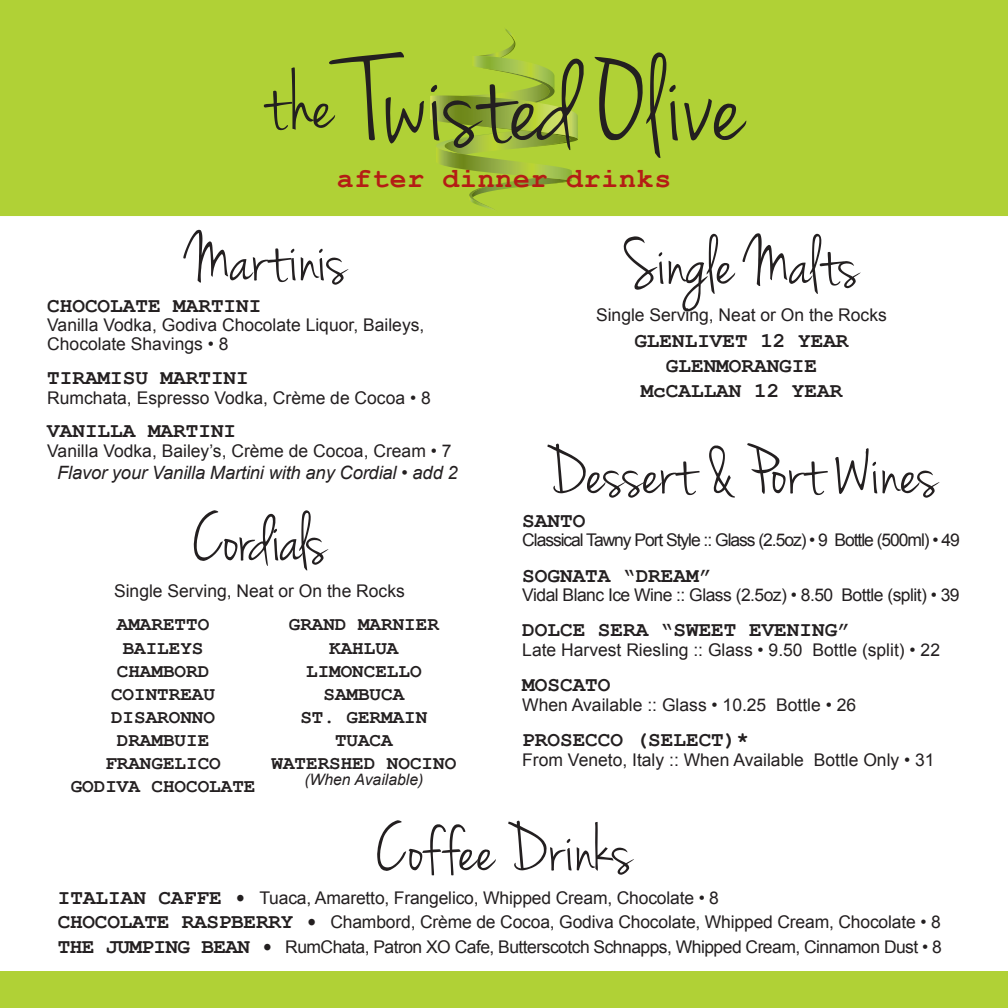
<style>
.page{position:relative;width:1008px;height:1008px;background:#fff}
.page>*{position:absolute;margin:0;border:0;box-sizing:border-box;transform-origin:0 0}
.t1{font:126px "Jenna Sue";color:#231f20}
.t2{font:71.75px "Jenna Sue";color:#231f20}
.t3{font:71.75px "Jenna Sue";letter-spacing:-.02em;color:#231f20}
.t4{font:700 28px "Courier New";letter-spacing:.03em;color:#b41d15}
.t5{font:700 21px "Courier New";color:#231f20}
.t6{font:700 19.25px/23.1px "Courier New";color:#231f20;text-align:center}
.t7{font:italic 18.38px "Arial";letter-spacing:-.01em;color:#231f20}
.t8{font:17.5px/19.2px "Arial";color:#231f20}
.t9{font:17.5px "Arial";letter-spacing:-.03em;color:#231f20}
.t10{font:17.5px "Arial";letter-spacing:-.06em;color:#231f20}
.t11{font:italic 15.75px "Arial";color:#231f20}
.s1{font-size:84px}
.s2{font-family:"Courier New";font-weight:700;font-size:21px}
</style>
<div class="page">
<div style="left:0;top:0;width:1008px;height:216px;background:#b0d136"></div>
<svg style="left:430px;top:27px;width:148px;height:186px;background:#a6c439"></svg>
<div style="left:0;top:971px;width:1008px;height:37px;background:#b0d136"></div>
<p class="t1" style="left:263px;top:31px;width:483px"><span class="s1">the</span> Twisted Olive</p>
<p class="t4" style="left:337px;top:161px;width:336px">after dinner drinks</p>
<p class="t2" style="left:186px;top:218px;width:162px">Martinis</p>
<p class="t5" style="left:47px;top:292px;width:216px">CHOCOLATE MARTINI</p>
<p class="t8" style="left:47px;top:315px;width:379px">Vanilla Vodka, Godiva Chocolate Liquor, Baileys,<br>Chocolate Shavings • 8</p>
<p class="t5" style="left:47px;top:365px;width:203px">TIRAMISU MARTINI</p>
<p class="t8" style="left:47px;top:388px;width:385px">Rumchata, Espresso Vodka, Crème de Cocoa • 8</p>
<p class="t5" style="left:47px;top:418px;width:190px">VANILLA MARTINI</p>
<p class="t8" style="left:47px;top:441px;width:406px">Vanilla Vodka, Bailey’s, Crème de Cocoa, Cream • 7</p>
<p class="t7" style="left:57px;top:461px;width:402px">Flavor your Vanilla Martini with any Cordial • add 2</p>
<p class="t3" style="left:193px;top:498px;width:135px">Cordials</p>
<p class="t8" style="left:114px;top:582px;width:292px">Single Serving, Neat or On the Rocks</p>
<p class="t6" style="left:117px;top:612px;width:94px">AMARETTO</p>
<p class="t6" style="left:123px;top:635px;width:82px">BAILEYS</p>
<p class="t6" style="left:117px;top:658px;width:94px">CHAMBORD</p>
<p class="t6" style="left:111px;top:682px;width:105px">COINTREAU</p>
<p class="t6" style="left:111px;top:705px;width:105px">DISARONNO</p>
<p class="t6" style="left:117px;top:728px;width:94px">DRAMBUIE</p>
<p class="t6" style="left:105px;top:751px;width:117px">FRANGELICO</p>
<p class="t6" style="left:71px;top:774px;width:186px">GODIVA CHOCOLATE</p>
<p class="t6" style="left:289px;top:612px;width:152px">GRAND MARNIER</p>
<p class="t6" style="left:329px;top:635px;width:71px">KAHLUA</p>
<p class="t6" style="left:306px;top:658px;width:117px">LIMONCELLO<br>SAMBUCA</p>
<p class="t6" style="left:300px;top:705px;width:129px">ST. GERMAIN</p>
<p class="t6" style="left:335px;top:728px;width:59px">TUACA</p>
<p class="t6" style="left:271px;top:751px;width:186px">WATERSHED NOCINO</p>
<p class="t11" style="left:304px;top:769px;width:121px">(When Available)</p>
<p class="t2" style="left:624px;top:222px;width:236px">Single Malts</p>
<p class="t8" style="left:596px;top:305px;width:292px">Single Serving, Neat or On the Rocks</p>
<p class="t5" style="left:634px;top:327px;width:216px">GLENLIVET 12 YEAR</p>
<p class="t5" style="left:666px;top:352px;width:153px">GLENMORANGIE</p>
<p class="t5" style="left:641px;top:378px;width:203px">McCALLAN 12 YEAR</p>
<p class="t2" style="left:545px;top:431px;width:394px">Dessert &amp; Port Wines</p>
<p class="t5" style="left:522px;top:507px;width:64px">SANTO</p>
<p class="t10" style="left:522px;top:528px;width:439px">Classical Tawny Port Style :: Glass (2.5oz) • 9 Bottle (500ml) • 49</p>
<p class="t5" style="left:522px;top:562px;width:190px">SOGNATA “DREAM”</p>
<p class="t9" style="left:522px;top:583px;width:439px">Vidal Blanc Ice Wine :: Glass (2.5oz) • 8.50 Bottle (split) • 39</p>
<p class="t5" style="left:522px;top:617px;width:329px">DOLCE SERA “SWEET EVENING”</p>
<p class="t8" style="left:522px;top:640px;width:419px">Late Harvest Riesling :: Glass • 9.50 Bottle (split) • 22</p>
<p class="t5" style="left:522px;top:672px;width:90px">MOSCATO</p>
<p class="t8" style="left:522px;top:695px;width:335px">When Available :: Glass • 10.25 Bottle • 26</p>
<p class="t5" style="left:522px;top:727px;width:228px">PROSECCO (SELECT)*</p>
<p class="t8" style="left:522px;top:750px;width:414px">From Veneto, Italy :: When Available Bottle Only • 31</p>
<p class="t2" style="left:376px;top:808px;width:258px">Coffee Drinks</p>
<p class="t8" style="left:58px;top:888px;width:663px"><span class="s2">ITALIAN CAFFE •</span> Tuaca, Amaretto, Frangelico, Whipped Cream, Chocolate • 8</p>
<p class="t8" style="left:58px;top:913px;width:884px"><span class="s2">CHOCOLATE RASPBERRY •</span> Chambord, Crème de Cocoa, Godiva Chocolate, Whipped Cream, Chocolate • 8</p>
<p class="t9" style="left:58px;top:935px;width:886px"><span class="s2">THE JUMPING BEAN •</span> RumChata, Patron XO Cafe, Butterscotch Schnapps, Whipped Cream, Cinnamon Dust • 8</p>
</div>
